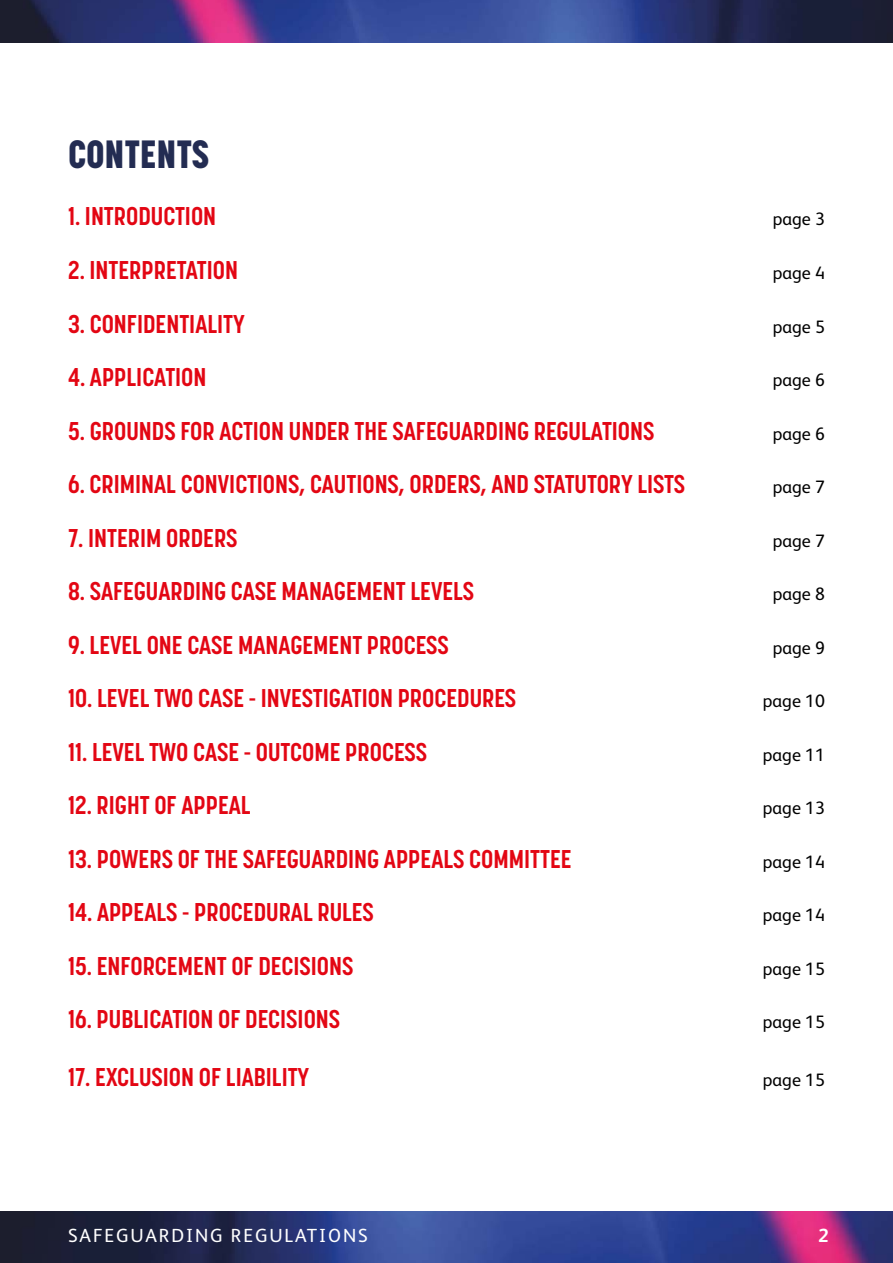
<style>
.page{position:relative;width:893px;height:1263px;background:#fff}
.page>*{position:absolute;margin:0;border:0;box-sizing:border-box;transform-origin:0 0}
.main_section_head{font:800 39px "Korolev Condensed";color:#232c52}
.sub_section_head{font:700 25.5px "Korolev Condensed";color:#e30613}
.t1{font:19.05px "FS Albert";letter-spacing:.1em;color:#fff}
.t2{font:700 19.05px "FS Albert";color:#fff}
.sub_section_head-2{font:18px "FS Albert";color:#000}
</style>
<div class="page">
<img style="left:0;top:1211px;width:893px;height:52px">
<img style="left:0;top:0;width:893px;height:43px">
<h2 class="main_section_head" style="left:68px;top:130px;width:143px">CONTENTS</h2>
<h3 class="sub_section_head" style="left:68px;top:201px;width:150px">1. INTRODUCTION</h3>
<h3 class="sub_section_head-2" style="left:773px;top:209px;width:54px">page 3</h3>
<h3 class="sub_section_head" style="left:68px;top:255px;width:171px">2. INTERPRETATION</h3>
<h3 class="sub_section_head-2" style="left:773px;top:263px;width:54px">page 4</h3>
<h3 class="sub_section_head" style="left:68px;top:308px;width:178px">3. CONFIDENTIALITY</h3>
<h3 class="sub_section_head-2" style="left:773px;top:316px;width:54px">page 5</h3>
<h3 class="sub_section_head" style="left:68px;top:362px;width:140px">4. APPLICATION</h3>
<h3 class="sub_section_head-2" style="left:773px;top:370px;width:54px">page 6</h3>
<h3 class="sub_section_head" style="left:68px;top:415px;width:588px">5. GROUNDS FOR ACTION UNDER THE SAFEGUARDING REGULATIONS</h3>
<h3 class="sub_section_head-2" style="left:773px;top:423px;width:54px">page 6</h3>
<h3 class="sub_section_head" style="left:68px;top:469px;width:619px">6. CRIMINAL CONVICTIONS, CAUTIONS, ORDERS, AND STATUTORY LISTS</h3>
<h3 class="sub_section_head-2" style="left:773px;top:477px;width:54px">page 7</h3>
<h3 class="sub_section_head" style="left:68px;top:522px;width:171px">7. INTERIM ORDERS</h3>
<h3 class="sub_section_head-2" style="left:773px;top:530px;width:54px">page 7</h3>
<h3 class="sub_section_head" style="left:68px;top:576px;width:408px">8. SAFEGUARDING CASE MANAGEMENT LEVELS</h3>
<h3 class="sub_section_head-2" style="left:773px;top:584px;width:54px">page 8</h3>
<h3 class="sub_section_head" style="left:68px;top:630px;width:382px">9. LEVEL ONE CASE MANAGEMENT PROCESS</h3>
<h3 class="sub_section_head-2" style="left:773px;top:637px;width:54px">page 9</h3>
<h3 class="sub_section_head" style="left:68px;top:683px;width:450px">10. LEVEL TWO CASE - INVESTIGATION PROCEDURES</h3>
<h3 class="sub_section_head-2" style="left:763px;top:691px;width:64px">page 10</h3>
<h3 class="sub_section_head" style="left:68px;top:737px;width:361px">11. LEVEL TWO CASE - OUTCOME PROCESS</h3>
<h3 class="sub_section_head-2" style="left:763px;top:744px;width:64px">page 11</h3>
<h3 class="sub_section_head" style="left:68px;top:790px;width:184px">12. RIGHT OF APPEAL</h3>
<h3 class="sub_section_head-2" style="left:763px;top:798px;width:64px">page 13</h3>
<h3 class="sub_section_head" style="left:68px;top:844px;width:505px">13. POWERS OF THE SAFEGUARDING APPEALS COMMITTEE</h3>
<h3 class="sub_section_head-2" style="left:763px;top:851px;width:64px">page 14</h3>
<h3 class="sub_section_head" style="left:68px;top:897px;width:307px">14. APPEALS - PROCEDURAL RULES</h3>
<h3 class="sub_section_head-2" style="left:763px;top:905px;width:64px">page 14</h3>
<h3 class="sub_section_head" style="left:68px;top:951px;width:287px">15. ENFORCEMENT OF DECISIONS</h3>
<h3 class="sub_section_head-2" style="left:763px;top:958px;width:64px">page 15</h3>
<h3 class="sub_section_head" style="left:68px;top:1004px;width:274px">16. PUBLICATION OF DECISIONS</h3>
<h3 class="sub_section_head-2" style="left:763px;top:1012px;width:64px">page 15</h3>
<h3 class="sub_section_head" style="left:68px;top:1062px;width:243px">17. EXCLUSION OF LIABILITY</h3>
<h3 class="sub_section_head-2" style="left:763px;top:1069px;width:64px">page 15</h3>
<p class="t1" style="left:68px;top:1224px;width:301px">SAFEGUARDING REGULATIONS</p>
<p class="t2" style="left:818px;top:1224px;width:12px">2</p>
</div>
